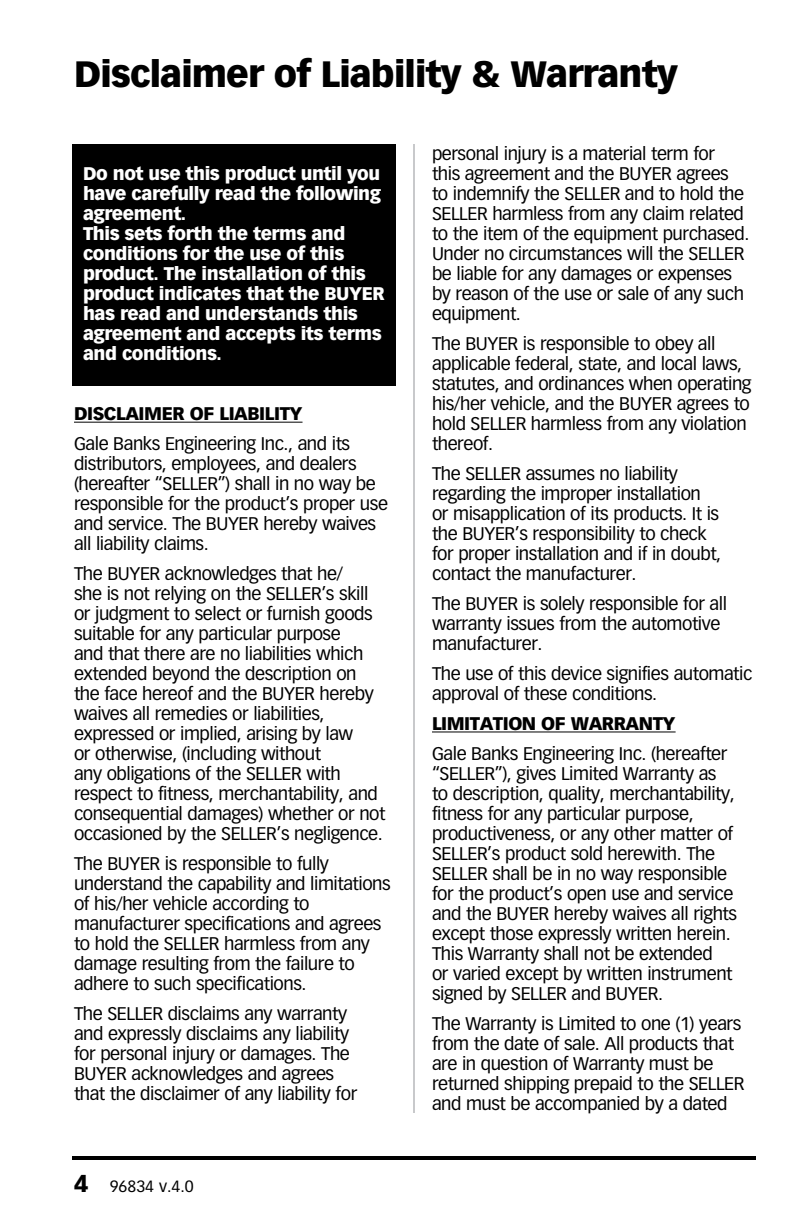
<style>
.page{position:relative;width:792px;height:1224px;background:#fff}
.page>*{position:absolute;margin:0;border:0;box-sizing:border-box;transform-origin:0 0}
.t1{font:900 36px "Vectora LT Std";letter-spacing:-.025em;color:#000}
.t2{font:18px/20px "Vectora LT Std";letter-spacing:-.025em;color:#000}
.t3{font:900 18px/20px "Vectora LT Std";letter-spacing:-.025em;color:#fff}
.t4{font:900 18px "Vectora LT Std";letter-spacing:-.025em;color:#000}
.t5{font:16px "Vectora LT Std";color:#000}
.s1{font-weight:900;font-size:24px}
</style>
<div class="page">
<hr style="left:72px;top:1156px;width:684px;height:4px;background:#000">
<div style="left:72px;top:144px;width:324px;height:242px;background:#000"></div>
<hr style="left:74px;top:422px;width:229px;height:1px;background:#000">
<hr style="left:432px;top:732px;width:244px;height:1px;background:#000">
<hr style="left:414px;top:144px;width:1px;height:969px;background:#939598">
<h1 class="t1" style="left:74px;top:52px;width:606px">Disclaimer of Liability &amp; Warranty</h1>
<p class="t3" style="left:83px;top:164px;width:303px">Do not use this product until you have carefully read the following agreement.<br>This sets forth the terms and conditions for the use of this product. The installation of this product indicates that the BUYER has read and understands this agreement and accepts its terms and conditions.</p>
<p class="t4" style="left:74px;top:403px;width:230px">DISCLAIMER OF LIABILITY</p>
<p class="t2" style="left:74px;top:434px;width:316px">Gale Banks Engineering Inc., and its distributors, employees, and dealers (hereafter “SELLER”) shall in no way be responsible for the product’s proper use and service. The BUYER hereby waives all liability claims.</p>
<p class="t2" style="left:74px;top:564px;width:313px">The BUYER acknowledges that he/<br>she is not relying on the SELLER’s skill or judgment to select or furnish goods suitable for any particular purpose<br>and that there are no liabilities which extended beyond the description on the face hereof and the BUYER hereby waives all remedies or liabilities, expressed or implied, arising by law<br>or otherwise, (including without<br>any obligations of the SELLER with respect to fitness, merchantability, and consequential damages) whether or not occasioned by the SELLER’s negligence.</p>
<p class="t2" style="left:74px;top:854px;width:318px">The BUYER is responsible to fully understand the capability and limitations of his/her vehicle according to manufacturer specifications and agrees to hold the SELLER harmless from any damage resulting from the failure to adhere to such specifications.</p>
<p class="t2" style="left:74px;top:1004px;width:285px">The SELLER disclaims any warranty and expressly disclaims any liability for personal injury or damages. The BUYER acknowledges and agrees that the disclaimer of any liability for</p>
<p class="t5" style="left:74px;top:1177px;width:121px"><span class="s1">4</span> 96834 v.4.0</p>
<p class="t2" style="left:432px;top:144px;width:319px">personal injury is a material term for<br>this agreement and the BUYER agrees to indemnify the SELLER and to hold the SELLER harmless from any claim related to the item of the equipment purchased.<br>Under no circumstances will the SELLER be liable for any damages or expenses by reason of the use or sale of any such equipment.</p>
<p class="t2" style="left:432px;top:334px;width:321px">The BUYER is responsible to obey all applicable federal, state, and local laws, statutes, and ordinances when operating his/her vehicle, and the BUYER agrees to hold SELLER harmless from any violation thereof.</p>
<p class="t2" style="left:432px;top:464px;width:291px">The SELLER assumes no liability regarding the improper installation or misapplication of its products. It is the BUYER’s responsibility to check for proper installation and if in doubt, contact the manufacturer.</p>
<p class="t2" style="left:432px;top:594px;width:297px">The BUYER is solely responsible for all warranty issues from the automotive manufacturer.</p>
<p class="t2" style="left:432px;top:664px;width:322px">The use of this device signifies automatic approval of these conditions.</p>
<p class="t4" style="left:432px;top:712px;width:245px">LIMITATION OF WARRANTY</p>
<p class="t2" style="left:432px;top:744px;width:307px">Gale Banks Engineering Inc. (hereafter “SELLER”), gives Limited Warranty as to description, quality, merchantability, fitness for any particular purpose, productiveness, or any other matter of SELLER’s product sold herewith. The SELLER shall be in no way responsible for the product’s open use and service and the BUYER hereby waives all rights except those expressly written herein.<br>This Warranty shall not be extended<br>or varied except by written instrument signed by SELLER and BUYER.</p>
<p class="t2" style="left:432px;top:1014px;width:314px">The Warranty is Limited to one (1) years from the date of sale. All products that are in question of Warranty must be returned shipping prepaid to the SELLER and must be accompanied by a dated</p>
</div>
